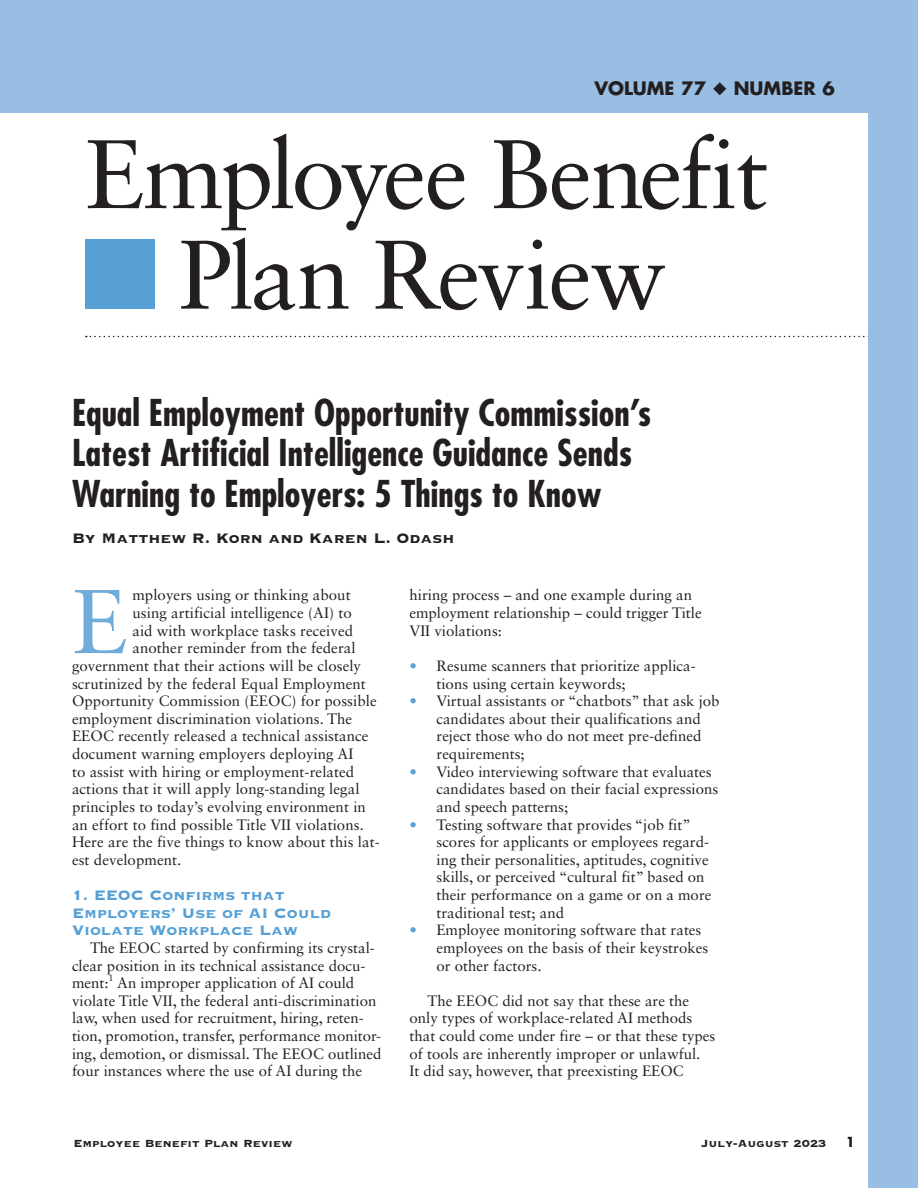
<style>
.page{position:relative;width:918px;height:1188px;background:#fff}
.page>*{position:absolute;margin:0;border:0;box-sizing:border-box;transform-origin:0 0}
.t1{font:97.5px/100.5px "Sabon LT Std";letter-spacing:-.025em;color:#231f20;text-align:center}
.Textdrop{font:90.75px "Sabon LT Std";color:#70acda}
.Article_Title{font:700 condensed 36px/40.5px "Futura Std";color:#231f20}
.HeadA{font:18px/17.7px "Copperplate Gothic Std 33 BC";color:#56a0d5}
.Authors{font:18px "Copperplate Gothic Std 33 BC";color:#231f20}
.t2{font:700 18px "Futura Std";color:#231f20}
.TextInd{font:15px/17.7px "Sabon LT Std";color:#231f20}
.Textdrop-2{font:15px "Sabon LT Std";letter-spacing:.005em;color:#231f20}
.t3{font:13.5px "Copperplate Gothic Std 33 BC";color:#231f20}
.t4{font:700 13.5px "Futura Std";color:#231f20}
.TextInd-2{font:9px "Sabon LT Std";color:#231f20}
.s1{font-size:93px}
.s2{color:#56a0d5}
</style>
<div class="page">
<div style="left:0;top:0;width:918px;height:112px;background:#98bee3"></div>
<svg style="left:86px;top:336px;width:782px;height:1px"></svg>
<div style="left:85px;top:239px;width:69px;height:70px;background:#56a0d5"></div>
<div style="left:868px;top:0;width:50px;height:1188px;background:#98bee3"></div>
<p class="t2" style="left:594px;top:76px;width:242px">VOLUME 77 ◆ NUMBER 6</p>
<h1 class="t1" style="left:85px;top:123px;width:685px">Employee Benefit<br>P<span class="s1">l</span>an Review</h1>
<p class="Article_Title" style="left:72px;top:392px;width:581px">Equal Employment Opportunity Commission’s<br>Latest Artificial Intelligence Guidance Sends<br>Warning to Employers: 5 Things to Know</p>
<p class="Authors" style="left:72px;top:529px;width:384px">By Matthew R. Korn and Karen L. Odash</p>
<p class="Textdrop" style="left:72px;top:568px;width:57px">E</p>
<p class="Textdrop-2" style="left:132px;top:586px;width:220px">mployers using or thinking about</p>
<p class="Textdrop-2" style="left:132px;top:604px;width:221px">using artificial intelligence (AI) to</p>
<p class="Textdrop-2" style="left:132px;top:621px;width:222px">aid with workplace tasks received</p>
<p class="Textdrop-2" style="left:132px;top:639px;width:225px">another reminder from the federal</p>
<p class="Textdrop-2" style="left:72px;top:657px;width:291px">government that their actions will be closely</p>
<p class="Textdrop-2" style="left:72px;top:674px;width:295px">scrutinized by the federal Equal Employment</p>
<p class="Textdrop-2" style="left:72px;top:692px;width:306px">Opportunity Commission (EEOC) for possible</p>
<p class="Textdrop-2" style="left:72px;top:710px;width:282px">employment discrimination violations. The</p>
<p class="Textdrop-2" style="left:72px;top:727px;width:298px">EEOC recently released a technical assistance</p>
<p class="Textdrop-2" style="left:72px;top:745px;width:283px">document warning employers deploying AI</p>
<p class="Textdrop-2" style="left:72px;top:762px;width:284px">to assist with hiring or employment-related</p>
<p class="Textdrop-2" style="left:72px;top:780px;width:289px">actions that it will apply long-standing legal</p>
<p class="Textdrop-2" style="left:72px;top:798px;width:295px">principles to today’s evolving environment in</p>
<p class="Textdrop-2" style="left:72px;top:815px;width:293px">an effort to find possible Title VII violations.</p>
<p class="Textdrop-2" style="left:72px;top:833px;width:309px">Here are the five things to know about this lat-</p>
<p class="Textdrop-2" style="left:72px;top:851px;width:111px">est development.</p>
<p class="HeadA" style="left:72px;top:886px;width:260px">1. EEOC Confirms that<br>Employers’ Use of AI Could<br>Violate Workplace Law</p>
<p class="TextInd" style="left:72px;top:939px;width:304px;text-indent:18px">The EEOC started by confirming its crystal&shy;clear position in its technical assistance docu&shy;ment:</p>
<p class="TextInd-2" style="left:109px;top:972px;width:7px">1</p>
<p class="TextInd" style="left:72px;top:974px;width:311px;text-indent:45px">An improper application of AI could violate Title VII, the federal anti-discrimination law, when used for recruitment, hiring, reten&shy;tion, promotion, transfer, performance monitor&shy;ing, demotion, or dismissal. The EEOC outlined four instances where the use of AI during the</p>
<p class="TextInd" style="left:410px;top:586px;width:294px">hiring process – and one example during an employment relationship – could trigger Title<br>VII violations:</p>
<p class="TextInd" style="left:436px;top:657px;width:261px;text-indent:-27px"><span class="s2">•</span> Resume scanners that prioritize applica&shy;tions using certain keywords;</p>
<p class="TextInd" style="left:436px;top:692px;width:285px;text-indent:-27px"><span class="s2">•</span> Virtual assistants or “chatbots” that ask job candidates about their qualifications and reject those who do not meet pre-defined requirements;</p>
<p class="TextInd" style="left:436px;top:762px;width:283px;text-indent:-27px"><span class="s2">•</span> Video interviewing software that evaluates candidates based on their facial expressions and speech patterns;</p>
<p class="TextInd" style="left:436px;top:815px;width:276px;text-indent:-27px"><span class="s2">•</span> Testing software that provides “job fit” scores for applicants or employees regard&shy;ing their personalities, aptitudes, cognitive skills, or perceived “cultural fit” based on their performance on a game or on a more traditional test; and</p>
<p class="TextInd" style="left:436px;top:921px;width:273px;text-indent:-27px"><span class="s2">•</span> Employee monitoring software that rates employees on the basis of their keystrokes or other factors.</p>
<p class="TextInd" style="left:410px;top:992px;width:307px;text-indent:18px">The EEOC did not say that these are the only types of workplace-related AI methods that could come under fire – or that these types of tools are inherently improper or unlawful.<br>It did say, however, that preexisting EEOC</p>
<p class="t3" style="left:74px;top:1136px;width:221px">Employee Benefit Plan Review</p>
<p class="t3" style="left:701px;top:1136px;width:127px">July-August 2023</p>
<p class="t4" style="left:846px;top:1133px;width:11px">1</p>
</div>
